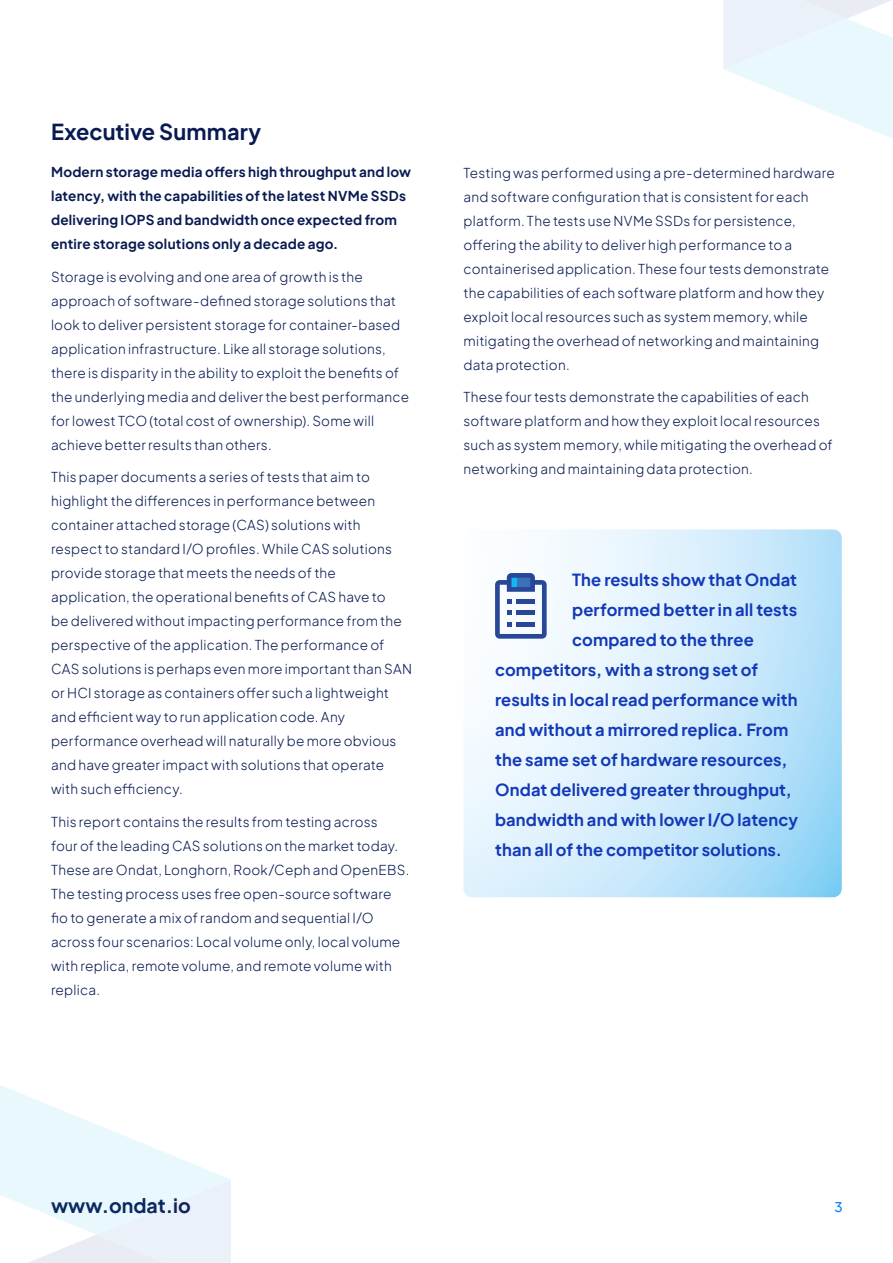
<style>
.page{position:relative;width:893px;height:1263px;background:#fff}
.page>*{position:absolute;margin:0;border:0;box-sizing:border-box;transform-origin:0 0}
.t1{font:700 21.75px "Plus Jakarta Sans";letter-spacing:.005em;color:#081a51}
.t2{font:700 19.5px "Plus Jakarta Sans";color:#081a51}
.t3{font:700 16.5px "Plus Jakarta Sans";letter-spacing:.01em;color:#1239b8}
.t4{font:300 13.5px/24px "Plus Jakarta Sans";letter-spacing:.02em;color:#081a51}
.t5{font:700 13.5px/24px "Plus Jakarta Sans";letter-spacing:.02em;color:#081a51}
.t6{font:500 13.5px "Plus Jakarta Sans";color:#017efa}
</style>
<div class="page">
<svg style="left:463px;top:529px;width:379px;height:368px"></svg>
<svg style="left:0;top:1085px;width:231px;height:178px"></svg>
<svg style="left:723px;top:0;width:170px;height:139px"></svg>
<svg style="left:495px;top:573px;width:52px;height:66px"></svg>
<h1 class="t1" style="left:51px;top:114px;width:212px">Executive Summary</h1>
<p class="t5" style="left:51px;top:160px;width:362px">Modern storage media offers high throughput and low latency, with the capabilities of the latest NVMe SSDs delivering IOPS and bandwidth once expected from entire storage solutions only a decade ago.</p>
<p class="t4" style="left:51px;top:264px;width:360px">Storage is evolving and one area of growth is the approach of software-defined storage solutions that look to deliver persistent storage for container-based application infrastructure. Like all storage solutions, there is disparity in the ability to exploit the benefits of the underlying media and deliver the best performance for lowest TCO (total cost of ownership). Some will achieve better results than others.</p>
<p class="t4" style="left:51px;top:464px;width:363px">This paper documents a series of tests that aim to highlight the differences in performance between container attached storage (CAS) solutions with respect to standard I/O profiles. While CAS solutions provide storage that meets the needs of the application, the operational benefits of CAS have to<br>be delivered without impacting performance from the perspective of the application. The performance of CAS solutions is perhaps even more important than SAN or HCI storage as containers offer such a lightweight and efficient way to run application code. Any performance overhead will naturally be more obvious and have greater impact with solutions that operate with such efficiency.</p>
<p class="t4" style="left:51px;top:809px;width:360px">This report contains the results from testing across<br>four of the leading CAS solutions on the market today.<br>These are Ondat, Longhorn, Rook/Ceph and OpenEBS.<br>The testing process uses free open-source software fio to generate a mix of random and sequential I/O across four scenarios: Local volume only, local volume with replica, remote volume, and remote volume with replica.</p>
<p class="t4" style="left:463px;top:160px;width:373px">Testing was performed using a pre-determined hardware and software configuration that is consistent for each platform. The tests use NVMe SSDs for persistence, offering the ability to deliver high performance to a containerised application. These four tests demonstrate the capabilities of each software platform and how they exploit local resources such as system memory, while mitigating the overhead of networking and maintaining data protection.</p>
<p class="t4" style="left:463px;top:385px;width:371px">These four tests demonstrate the capabilities of each software platform and how they exploit local resources such as system memory, while mitigating the overhead of networking and maintaining data protection.</p>
<p class="t3" style="left:572px;top:566px;width:226px">The results show that Ondat</p>
<p class="t3" style="left:572px;top:596px;width:227px">performed better in all tests</p>
<p class="t3" style="left:572px;top:626px;width:183px">compared to the three</p>
<p class="t3" style="left:495px;top:656px;width:265px">competitors, with a strong set of</p>
<p class="t3" style="left:495px;top:686px;width:304px">results in local read performance with</p>
<p class="t3" style="left:495px;top:716px;width:295px">and without a mirrored replica. From</p>
<p class="t3" style="left:495px;top:746px;width:294px">the same set of hardware resources,</p>
<p class="t3" style="left:495px;top:776px;width:298px">Ondat delivered greater throughput,</p>
<p class="t3" style="left:495px;top:806px;width:304px">bandwidth and with lower I/O latency</p>
<p class="t3" style="left:495px;top:836px;width:289px">than all of the competitor solutions.</p>
<h2 class="t2" style="left:51px;top:1189px;width:141px">www.ondat.io</h2>
<p class="t6" style="left:834px;top:1195px;width:10px">3</p>
</div>
